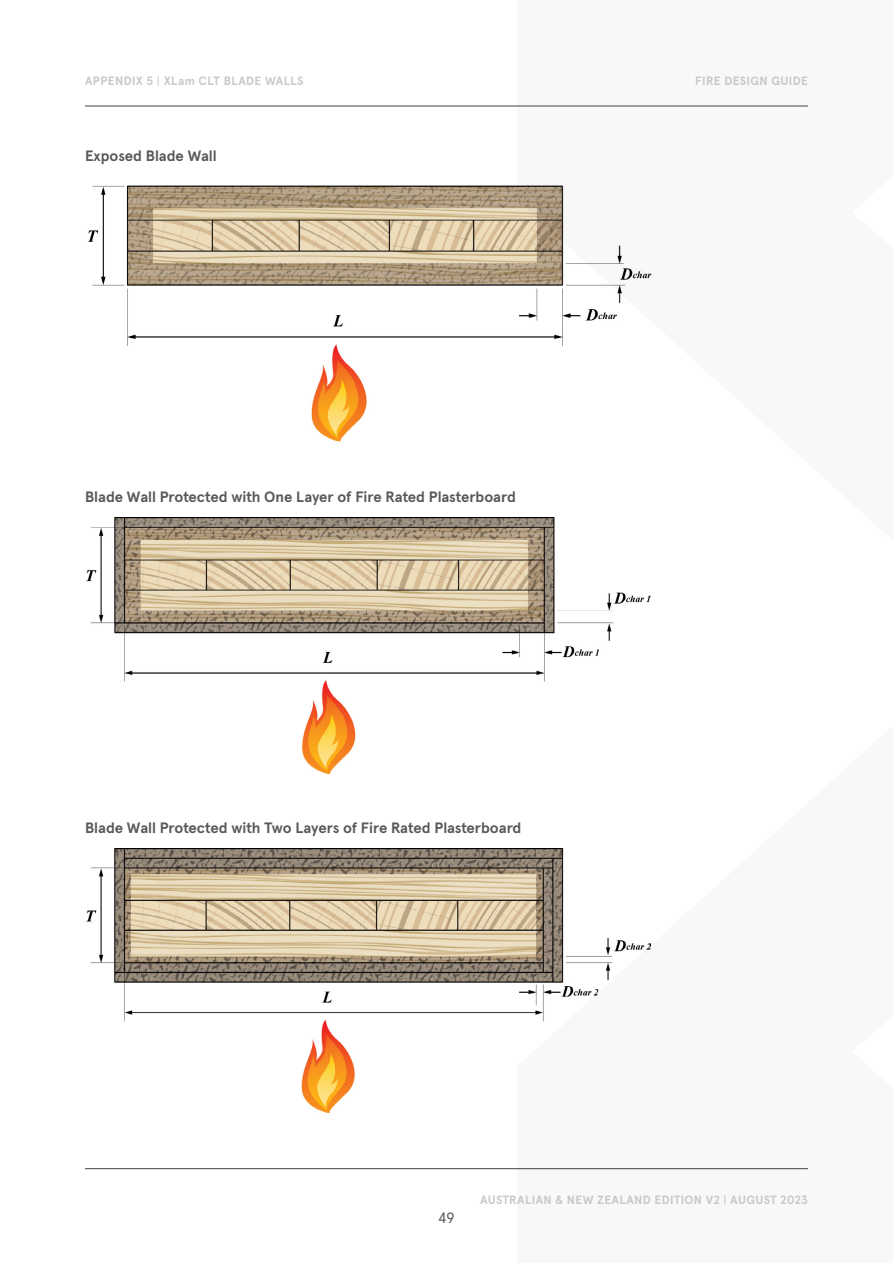
<style>
.page{position:relative;width:893px;height:1263px;background:#fff}
.page>*{position:absolute;margin:0;border:0;box-sizing:border-box;transform-origin:0 0}
.t1{font:700 15px "Apercu";letter-spacing:-.005em;color:#58595b}
.t2{font:15px "Apercu";color:#58595b}
.t3{font:700 12px "Apercu";letter-spacing:.03em;color:#c7c8ca}
.s1{font-weight:400}
</style>
<div class="page">
<hr style="left:85px;top:1168px;width:723px;height:1px;background:#414042">
<hr style="left:85px;top:106px;width:723px;height:1px;background:#424142">
<img style="left:87px;top:185px;width:565px;height:257px">
<img style="left:86px;top:518px;width:565px;height:255px">
<img style="left:86px;top:848px;width:565px;height:264px">
<p class="t3" style="left:85px;top:71px;width:220px">APPENDIX 5 <span class="s1">|</span> XLam CLT BLADE WALLS</p>
<p class="t1" style="left:85px;top:144px;width:133px">Exposed Blade Wall</p>
<p class="t1" style="left:85px;top:485px;width:432px">Blade Wall Protected with One Layer of Fire Rated Plasterboard</p>
<p class="t1" style="left:85px;top:816px;width:438px">Blade Wall Protected with Two Layers of Fire Rated Plasterboard</p>
<p class="t3" style="left:695px;top:71px;width:114px">FIRE DESIGN GUIDE</p>
<p class="t2" style="left:438px;top:1206px;width:18px">49</p>
<p class="t3" style="left:480px;top:1190px;width:329px">AUSTRALIAN &amp; NEW ZEALAND EDITION V2 <span class="s1">|</span> AUGUST 2023</p>
</div>
